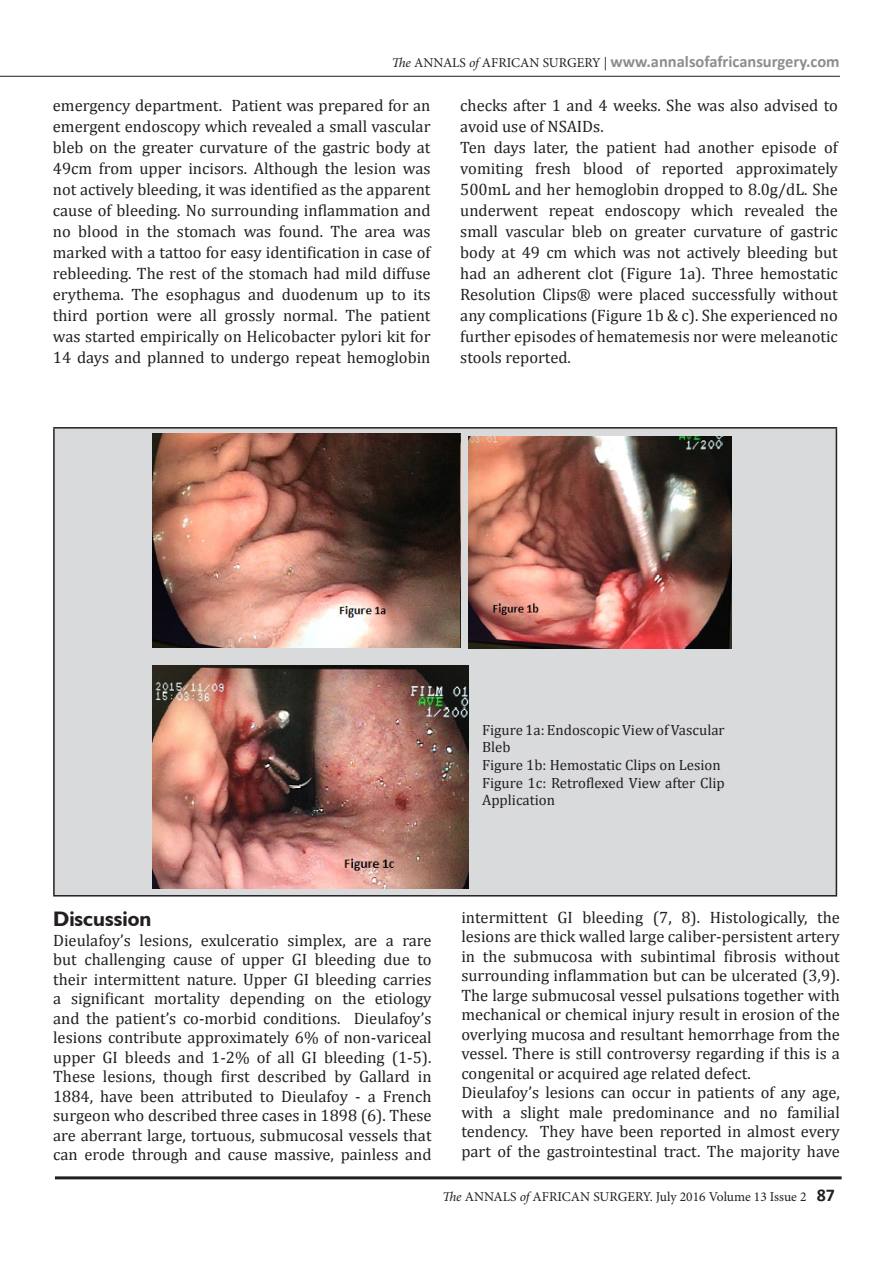
<style>
.page{position:relative;width:893px;height:1263px;background:#fff}
.page>*{position:absolute;margin:0;border:0;box-sizing:border-box;transform-origin:0 0}
.t1{font:700 21px "Humanist 521 BT";color:#231f20}
.t2{font:16.5px/21px "Cambria";color:#231f20;text-align:justify}
.t3{font:700 16.5px "Calibri";color:#8b8d90}
.t4{font:14.85px/17.5px "Cambria";color:#231f20}
.t5{font:13.5px "Minion Pro";color:#231f20}
.s1{font-family:"Minion Pro";font-weight:400;font-style:italic;font-size:13.5px;color:#231f20}
.s2{font-family:"Minion Pro";font-weight:400;font-size:13.5px;color:#231f20}
.s3{font-style:italic}
.s4{font-family:"Calibri";font-weight:700;font-size:18px}
</style>
<div class="page">
<hr style="left:0;top:76px;width:840px;height:1px;background:#231f20">
<hr style="left:55px;top:1176px;width:787px;height:3px;background:#231f20">
<div style="left:54px;top:428px;width:782px;height:468px;background:#d9dadc"></div>
<hr style="left:53px;top:427px;width:784px;height:2px;background:#231f20">
<hr style="left:53px;top:429px;width:2px;height:466px;background:#231f20">
<hr style="left:836px;top:429px;width:1px;height:466px;background:#231f20">
<hr style="left:53px;top:895px;width:784px;height:1px;background:#231f20">
<img style="left:152px;top:434px;width:308px;height:214px">
<img style="left:468px;top:436px;width:264px;height:212px">
<img style="left:152px;top:666px;width:316px;height:222px">
<p class="t3" style="left:392px;top:51px;width:449px"><span class="s1">The</span> <span class="s2">ANNALS</span> <span class="s1">of</span> <span class="s2">AFRICAN SURGERY |</span> www.annalsofafricansurgery.com</p>
<p class="t2" style="left:53px;top:94px;width:379px">emergency department. Patient was prepared for an emergent endoscopy which revealed a small vascular bleb on the greater curvature of the gastric body at 49cm from upper incisors. Although the lesion was not actively bleeding, it was identified as the apparent cause of bleeding. No surrounding inflammation and no blood in the stomach was found. The area was marked with a tattoo for easy identification in case of rebleeding. The rest of the stomach had mild diffuse erythema. The esophagus and duodenum up to its third portion were all grossly normal. The patient was started empirically on Helicobacter pylori kit for 14 days and planned to undergo repeat hemoglobin</p>
<p class="t2" style="left:460px;top:94px;width:379px">checks after 1 and 4 weeks. She was also advised to avoid use of NSAIDs.</p>
<p class="t2" style="left:460px;top:136px;width:379px">Ten days later, the patient had another episode of vomiting fresh blood of reported approximately 500mL and her hemoglobin dropped to 8.0g/dL. She underwent repeat endoscopy which revealed the small vascular bleb on greater curvature of gastric body at 49 cm which was not actively bleeding but had an adherent clot (Figure 1a). Three hemostatic Resolution Clips® were placed successfully without any complications (Figure 1b &amp; c). She experienced no further episodes of hematemesis nor were meleanotic stools reported.</p>
<p class="t4" style="left:482px;top:721px;width:244px">Figure 1a: Endoscopic View of Vascular<br>Bleb<br>Figure 1b: Hemostatic Clips on Lesion<br>Figure 1c: Retroflexed View after Clip<br>Application</p>
<p class="t1" style="left:53px;top:906px;width:100px">Discussion</p>
<p class="t2" style="left:53px;top:930px;width:380px;line-height:19.5px">Dieulafoy’s lesions, exulceratio simplex, are a rare but challenging cause of upper GI bleeding due to their intermittent nature. Upper GI bleeding carries a significant mortality depending on the etiology and the patient’s co-morbid conditions. Dieulafoy’s lesions contribute approximately 6% of non-variceal upper GI bleeds and 1-2% of all GI bleeding (1-5).<br>These lesions, though first described by Gallard in 1884, have been attributed to Dieulafoy - a French surgeon who described three cases in 1898 (6). These are aberrant large, tortuous, submucosal vessels that can erode through and cause massive, painless and</p>
<p class="t2" style="left:461px;top:907px;width:380px;line-height:19.5px">intermittent GI bleeding (7, 8). Histologically, the lesions are thick walled large caliber-persistent artery in the submucosa with subintimal fibrosis without surrounding inflammation but can be ulcerated (3,9).<br>The large submucosal vessel pulsations together with mechanical or chemical injury result in erosion of the overlying mucosa and resultant hemorrhage from the vessel. There is still controversy regarding if this is a congenital or acquired age related defect.</p>
<p class="t2" style="left:461px;top:1083px;width:380px;line-height:19.5px">Dieulafoy’s lesions can occur in patients of any age, with a slight male predominance and no familial tendency. They have been reported in almost every part of the gastrointestinal tract. The majority have</p>
<p class="t5" style="left:442px;top:1188px;width:394px"><span class="s3">The</span> ANNALS <span class="s3">of</span> AFRICAN SURGERY. July 2016 Volume 13 Issue 2 <span class="s4">87</span></p>
</div>
